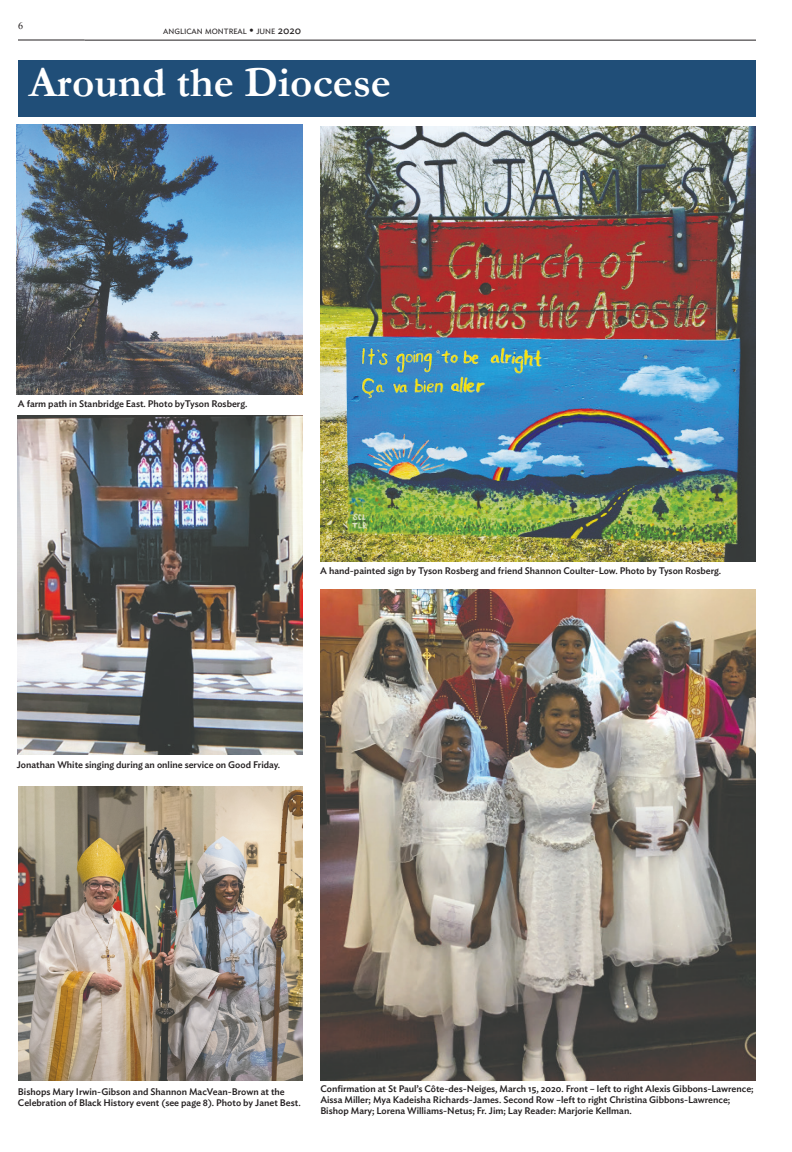
<style>
.page{position:relative;width:792px;height:1152px;background:#fff}
.page>*{position:absolute;margin:0;border:0;box-sizing:border-box;transform-origin:0 0}
.t1{font:700 43px "Garamond";color:#fff}
.t2{font:10px "Times New Roman";color:#231f20}
.t3{font:500 9.5px/11px "Ideal Sans";color:#231f20}
.t4{font:7.6px "Ideal Sans";color:#231f20}
.s1{font-size:10.8px}
</style>
<div class="page">
<hr style="left:18px;top:40px;width:67px;height:1px;background:#231f20">
<hr style="left:85px;top:40px;width:671px;height:1px;background:#231f20">
<div style="left:18px;top:60px;width:738px;height:57px;background:#204e78"></div>
<img style="left:320px;top:589px;width:436px;height:492px">
<img style="left:18px;top:416px;width:284px;height:339px">
<img style="left:320px;top:126px;width:436px;height:436px">
<img style="left:17px;top:125px;width:285px;height:270px">
<img style="left:18px;top:786px;width:284px;height:295px">
<p class="t2" style="left:18px;top:18px;width:6px">6</p>
<p class="t4" style="left:163px;top:26px;width:139px">ANGLICAN MONTREAL <span class="s1">•</span> JUNE <span class="s1">2020</span></p>
<h1 class="t1" style="left:29px;top:57px;width:364px">Around the Diocese</h1>
<p class="t3" style="left:18px;top:397px;width:231px">A farm path in Stanbridge East. Photo byTyson Rosberg.</p>
<p class="t3" style="left:320px;top:565px;width:403px">A hand-painted sign by Tyson Rosberg and friend Shannon Coulter-Low. Photo by Tyson Rosberg.</p>
<p class="t3" style="left:17px;top:758px;width:265px">Jonathan White singing during an online service on Good Friday.</p>
<p class="t3" style="left:18px;top:1085px;width:284px">Bishops Mary Irwin-Gibson and Shannon MacVean-Brown at the<br>Celebration of Black History event (see page 8). Photo by Janet Best.</p>
<p class="t3" style="left:320px;top:1083px;width:435px">Confirmation at St Paul’s Côte-des-Neiges, March 15, 2020. Front – left to right Alexis Gibbons-Lawrence;<br>Aissa Miller; Mya Kadeisha Richards-James. Second Row –left to right Christina Gibbons-Lawrence;<br>Bishop Mary; Lorena Williams-Netus; Fr. Jim; Lay Reader: Marjorie Kellman.</p>
</div>
